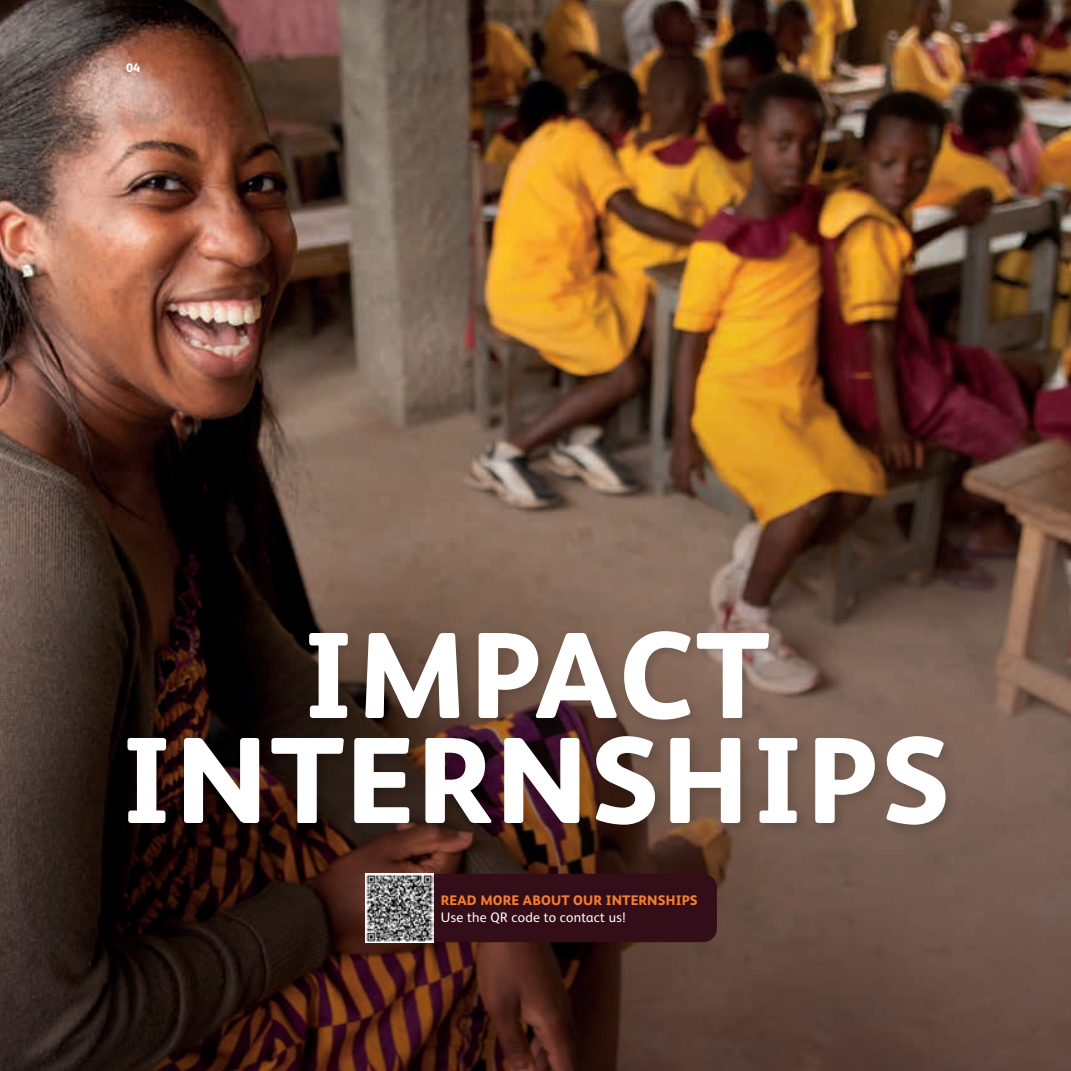
<style>
.page{position:relative;width:1071px;height:1071px;background:#fff}
.page>*{position:absolute;margin:0;border:0;box-sizing:border-box;transform-origin:0 0}
.t1{font:800 122.5px/105px "FS Albert";letter-spacing:.02em;color:#fff;text-align:center}
.t2{font:800 13.83px "FS Albert";letter-spacing:.01em;color:#f47d31}
.t3{font:13.83px "FS Albert";letter-spacing:.02em;color:#fff}
.t4{font:800 12.25px "FS Albert";color:#fff}
</style>
<div class="page">
<img style="left:0;top:0;width:1071px;height:251px">
<img style="left:0;top:251px;width:1071px;height:820px">
<div style="left:123px;top:626px;width:836px;height:212px;background:#000;opacity:.15"></div>
<div style="left:433px;top:874px;width:284px;height:68px;background:#330e18"></div>
<img style="left:365px;top:874px;width:68px;height:68px">
<p class="t4" style="left:126px;top:59px;width:16px">04</p>
<h1 class="t1" style="left:121px;top:618px;width:831px">IMPACT<br>INTERNSHIPS</h1>
<p class="t2" style="left:441px;top:890px;width:258px">READ MORE ABOUT OUR INTERNSHIPS</p>
<p class="t3" style="left:441px;top:908px;width:186px">Use the QR code to contact us!</p>
</div>
